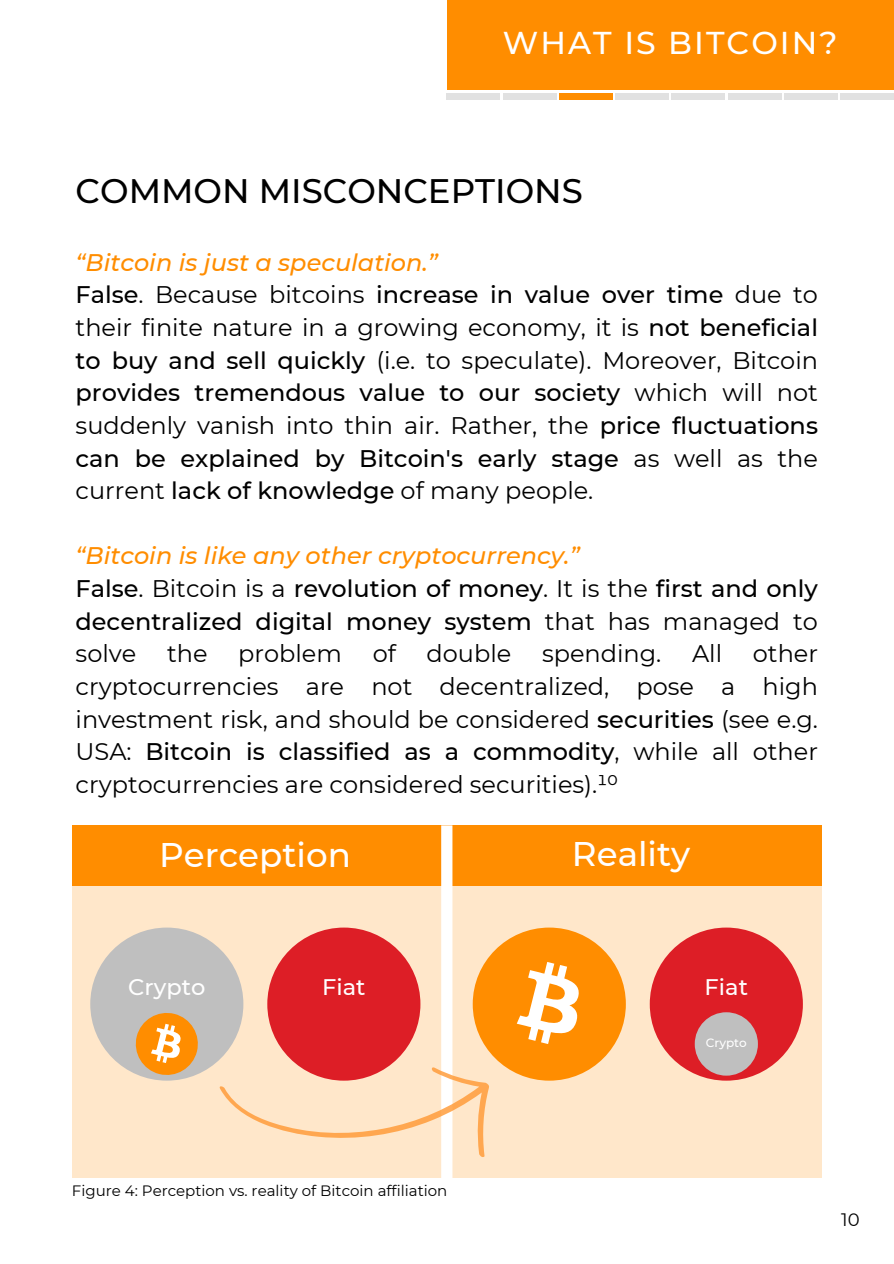
<style>
.page{position:relative;width:894px;height:1264px;background:#fff}
.page>*{position:absolute;margin:0;border:0;box-sizing:border-box;transform-origin:0 0}
.t1{font:500 34.05px "Montserrat";color:#fff}
.t2{font:500 33.9px "Montserrat";color:#000}
.t3{font:500 31.5px "Montserrat";letter-spacing:.065em;color:#fff}
.t4{font:24px/32.7px "Montserrat";color:#000}
.t5{font:500 24px/32.7px "Montserrat";color:#000}
.t6{font:500 22.5px "Montserrat";color:#fff}
.t7{font:18px "Montserrat";color:#000}
.t8{font:15px "Montserrat";color:#000}
.t9{font:500 12px "Montserrat";color:#fff}
.s1{font-weight:500;font-style:italic;color:#ff8d00}
.s2{font-weight:500}
.s3{font-style:italic;color:#ff8d00}
.s4{font-weight:400}
</style>
<div class="page">
<div style="left:446px;top:0;width:447px;height:89px;background:#ff8d00"></div>
<div style="left:72px;top:825px;width:749px;height:353px;background:#ffe7ca"></div>
<div style="left:90px;top:927px;width:153px;height:153px;background:#bfbfbf;border-radius:50%"></div>
<div style="left:72px;top:825px;width:749px;height:61px;background:#ff8d00"></div>
<div style="left:441px;top:825px;width:11px;height:353px;background:#fff"></div>
<svg style="left:134px;top:1013px;width:67px;height:65px"></svg>
<div style="left:649px;top:927px;width:153px;height:153px;background:#dd1e26;border-radius:50%"></div>
<div style="left:694px;top:1012px;width:63px;height:63px;background:#bfbfbf;border-radius:50%"></div>
<svg style="left:213px;top:932px;width:408px;height:237px"></svg>
<div style="left:446px;top:94px;width:54px;height:6px;background:#e1e1e1"></div>
<div style="left:503px;top:94px;width:53px;height:6px;background:#e1e1e1"></div>
<div style="left:559px;top:94px;width:53px;height:6px;background:#ff8d00"></div>
<div style="left:615px;top:94px;width:53px;height:6px;background:#e1e1e1"></div>
<div style="left:671px;top:94px;width:53px;height:6px;background:#e1e1e1"></div>
<div style="left:727px;top:94px;width:54px;height:6px;background:#e1e1e1"></div>
<div style="left:784px;top:94px;width:53px;height:6px;background:#e1e1e1"></div>
<div style="left:840px;top:94px;width:53px;height:6px;background:#e1e1e1"></div>
<h3 class="t3" style="left:503px;top:24px;width:336px">WHAT IS BITCOIN?</h3>
<h2 class="t2" style="left:76px;top:170px;width:508px">COMMON MISCONCEPTIONS</h2>
<p class="t4" style="left:76px;top:246px;width:743px"><span class="s1">“Bitcoin is just a speculation.”<br></span><span class="s2">False</span>. Because bitcoins <span class="s2">increase in value over time</span> due to their finite nature in a growing economy, it is <span class="s2">not beneficial to buy and sell quickly</span> (i.e. to speculate). Moreover, Bitcoin <span class="s2">provides tremendous value to our society</span> which will not suddenly vanish into thin air. Rather, the <span class="s2">price fluctuations can be explained by Bitcoin's early stage</span> as well as the current <span class="s2">lack of knowledge</span> of many people.</p>
<p class="t5" style="left:76px;top:539px;width:743px"><span class="s3">“Bitcoin is like any other cryptocurrency.”<br></span>False<span class="s4">. Bitcoin is a</span> revolution of money<span class="s4">. It is the</span> first and only decentralized digital money system <span class="s4">that has managed to solve</span></p>
<p class="t4" style="left:167px;top:637px;width:42px">the</p>
<p class="t4" style="left:238px;top:637px;width:105px">problem</p>
<p class="t4" style="left:372px;top:637px;width:25px">of</p>
<p class="t4" style="left:426px;top:637px;width:86px">double</p>
<p class="t4" style="left:542px;top:637px;width:121px">spending.</p>
<p class="t4" style="left:691px;top:637px;width:32px">All</p>
<p class="t4" style="left:76px;top:637px;width:743px;text-align:justify;text-indent:677px">other cryptocurrencies are not decentralized, pose a high investment risk, and should be considered <span class="s2">securities</span> (see e.g.<br>USA: <span class="s2">Bitcoin is classified as a commodity</span>, while all other cryptocurrencies are considered securities).¹⁰</p>
<h1 class="t1" style="left:159px;top:833px;width:193px">Perception</h1>
<h1 class="t1" style="left:572px;top:833px;width:120px">Reality</h1>
<p class="t6" style="left:128px;top:973px;width:79px">Crypto</p>
<p class="t6" style="left:322px;top:973px;width:45px">Fiat</p>
<p class="t6" style="left:704px;top:973px;width:45px">Fiat</p>
<p class="t9" style="left:705px;top:1035px;width:43px">Crypto</p>
<p class="t8" style="left:72px;top:1181px;width:377px">Figure 4: Perception vs. reality of Bitcoin affiliation</p>
<p class="t7" style="left:841px;top:1208px;width:20px">10</p>
</div>
